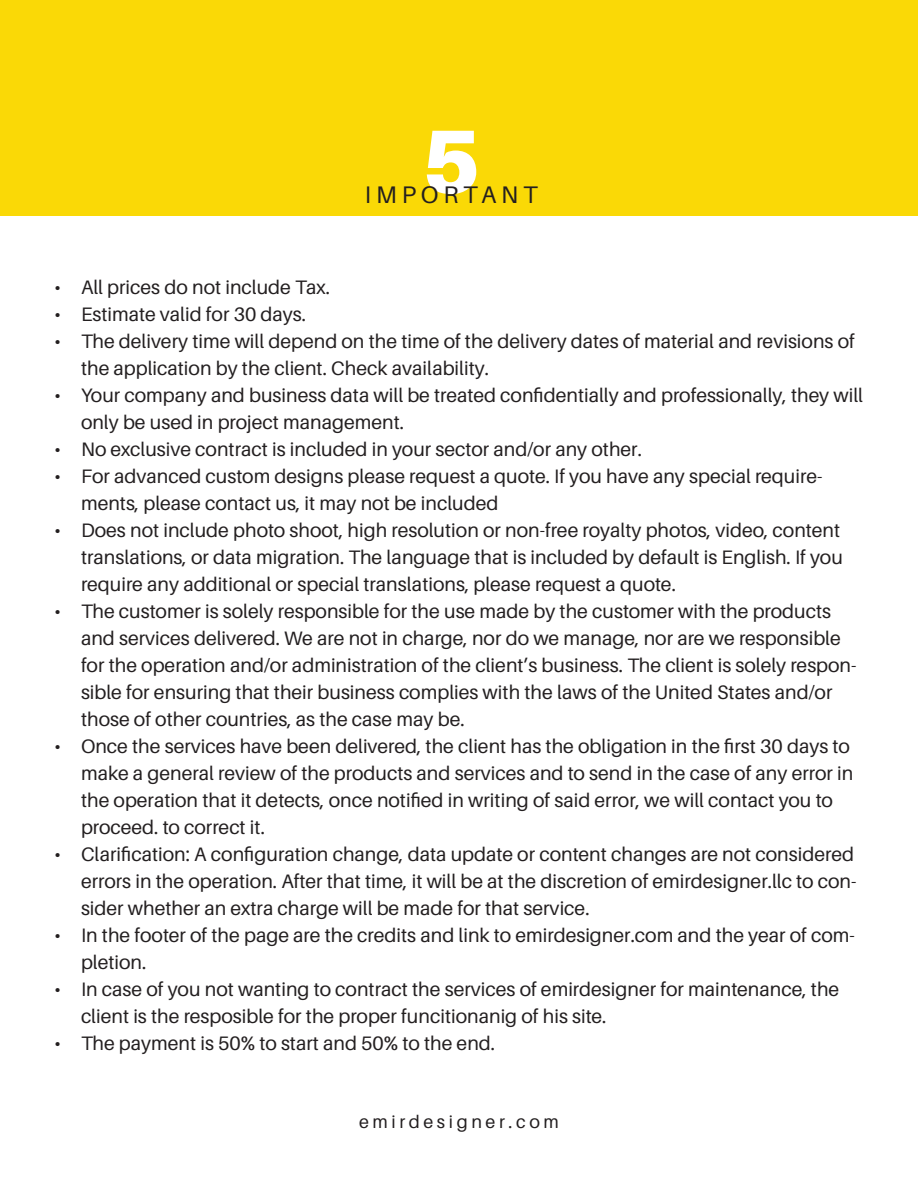
<style>
.page{position:relative;width:918px;height:1188px;background:#fff}
.page>*{position:absolute;margin:0;border:0;box-sizing:border-box;transform-origin:0 0}
.t1{font:900 90px "Aileron";color:#fff}
.t2{font:24px "Aileron";letter-spacing:.2em;color:#231f20}
.t3{font:19.5px/27px "Aileron";color:#231f20}
.t4{font:18px "Aileron";letter-spacing:.2em;color:#231f20}
</style>
<div class="page">
<div style="left:0;top:0;width:918px;height:216px;background:#fad906"></div>
<p class="t1" style="left:422px;top:109px;width:61px">5</p>
<p class="t2" style="left:365px;top:181px;width:174px">IMPORTANT</p>
<p class="t3" style="left:54px;top:274px;width:278px">• All prices do not include Tax.</p>
<p class="t3" style="left:54px;top:301px;width:254px">• Estimate valid for 30 days.</p>
<p class="t3" style="left:81px;top:328px;width:775px;text-indent:-27px">• The delivery time will depend on the time of the delivery dates of material and revisions of the application by the client. Check availability.</p>
<p class="t3" style="left:81px;top:382px;width:784px;text-indent:-27px">• Your company and business data will be treated confidentially and professionally, they will only be used in project management.</p>
<p class="t3" style="left:54px;top:436px;width:590px">• No exclusive contract is included in your sector and/or any other.</p>
<p class="t3" style="left:81px;top:463px;width:743px;text-indent:-27px">• For advanced custom designs please request a quote. If you have any special require&shy;ments, please contact us, it may not be included</p>
<p class="t3" style="left:81px;top:517px;width:763px;text-indent:-27px">• Does not include photo shoot, high resolution or non-free royalty photos, video, content translations, or data migration. The language that is included by default is English. If you require any additional or special translations, please request a quote.</p>
<p class="t3" style="left:81px;top:598px;width:777px;text-indent:-27px">• The customer is solely responsible for the use made by the customer with the products and services delivered. We are not in charge, nor do we manage, nor are we responsible for the operation and/or administration of the client’s business. The client is solely respon&shy;sible for ensuring that their business complies with the laws of the United States and/or those of other countries, as the case may be.</p>
<p class="t3" style="left:81px;top:733px;width:774px;text-indent:-27px">• Once the services have been delivered, the client has the obligation in the first 30 days to make a general review of the products and services and to send in the case of any error in the operation that it detects, once notified in writing of said error, we will contact you to proceed. to correct it.</p>
<p class="t3" style="left:81px;top:841px;width:777px;text-align:justify;text-indent:-27px">• Clarification: A configuration change, data update or content changes are not considered errors in the operation. After that time, it will be at the discretion of emirdesigner.llc to con&shy;sider whether an extra charge will be made for that service.</p>
<p class="t3" style="left:81px;top:922px;width:775px;text-indent:-27px">• In the footer of the page are the credits and link to emirdesigner.com and the year of com&shy;pletion.</p>
<p class="t3" style="left:81px;top:976px;width:760px;text-indent:-27px">• In case of you not wanting to contract the services of emirdesigner for maintenance, the client is the resposible for the proper funcitionanig of his site.</p>
<p class="t3" style="left:54px;top:1030px;width:443px">• The payment is 50% to start and 50% to the end.</p>
<p class="t4" style="left:359px;top:1112px;width:201px">emirdesigner.com</p>
</div>
